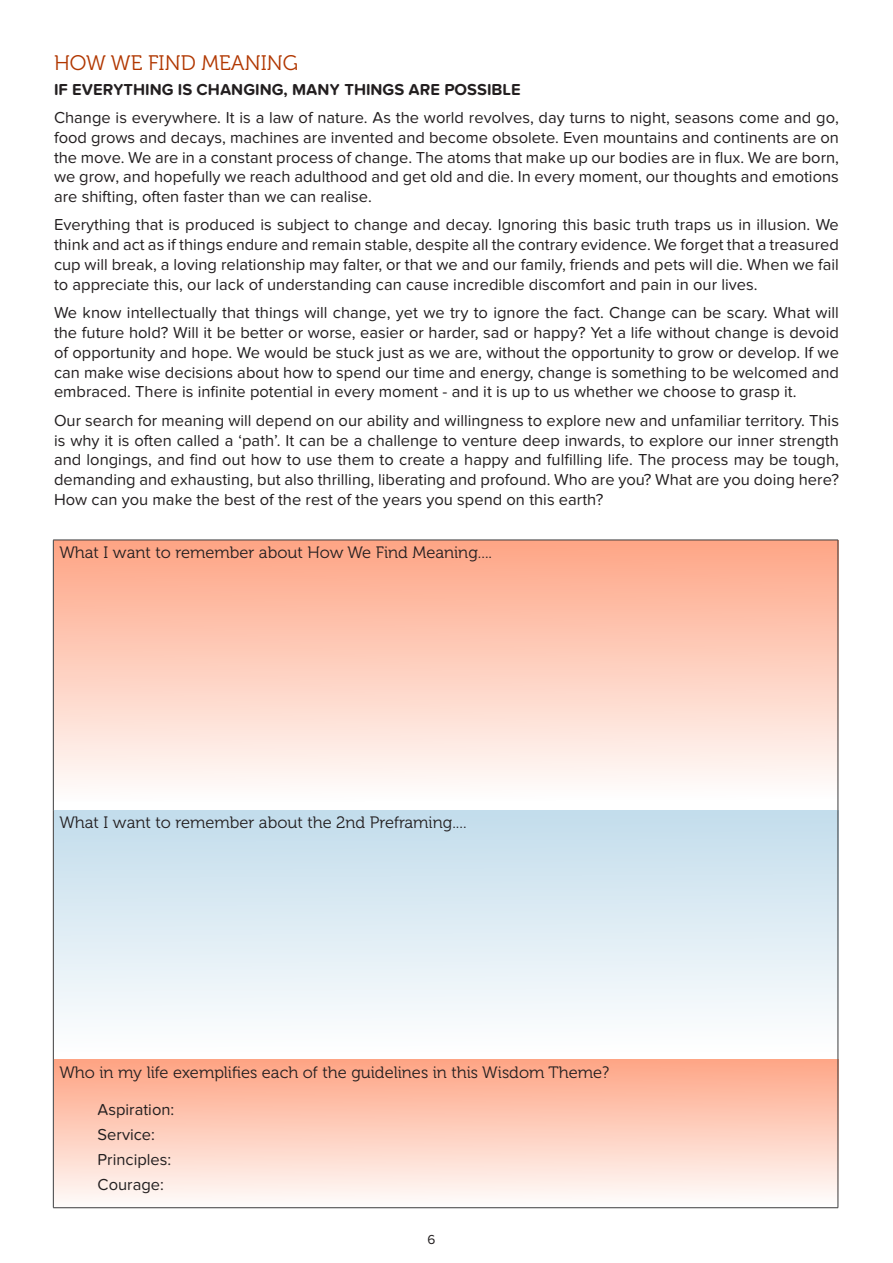
<style>
.page{position:relative;width:893px;height:1263px;background:#fff}
.page>*{position:absolute;margin:0;border:0;box-sizing:border-box;transform-origin:0 0}
.Heading_1{font:21px "Museo 300";color:#b13700}
.Body{font:16.5px/19.8px "Proxima Nova Soft";color:#231f20;text-align:justify}
.t1{font:16.5px "Museo 300";color:#231f20}
.Body-2{font:700 16.5px "Proxima Nova Soft";color:#231f20}
.t2{font:13.5px "Proxima Nova Soft";color:#231f20}
</style>
<div class="page">
<div style="left:54px;top:1060px;width:785px;height:149px;background:linear-gradient(to bottom,#fea585,#fefefe)"></div>
<div style="left:54px;top:810px;width:785px;height:241px;background:linear-gradient(to bottom,#c2dceb,#fefefe)"></div>
<div style="left:54px;top:540px;width:785px;height:261px;background:linear-gradient(to bottom,#fea585,#fefefe)"></div>
<hr style="left:53px;top:540px;width:785px;height:1px;background:#3c3c3d">
<hr style="left:53px;top:540px;width:1px;height:270px;background:#3c3c3d">
<hr style="left:838px;top:540px;width:1px;height:270px;background:#3c3c3d">
<hr style="left:53px;top:810px;width:1px;height:250px;background:#3c3c3d">
<hr style="left:838px;top:810px;width:1px;height:250px;background:#3c3c3d">
<hr style="left:53px;top:1060px;width:1px;height:147px;background:#3c3c3d">
<hr style="left:838px;top:1060px;width:1px;height:147px;background:#3c3c3d">
<hr style="left:53px;top:1207px;width:785px;height:1px;background:#3c3c3d">
<p class="Heading_1" style="left:54px;top:51px;width:246px">HOW WE FIND MEANING</p>
<p class="Body-2" style="left:54px;top:80px;width:468px">IF EVERYTHING IS CHANGING, MANY THINGS ARE POSSIBLE</p>
<p class="Body" style="left:54px;top:108px;width:786px">Change is everywhere. It is a law of nature. As the world revolves, day turns to night, seasons come and go, food grows and decays, machines are invented and become obsolete. Even mountains and continents are on the move. We are in a constant process of change. The atoms that make up our bodies are in flux. We are born, we grow, and hopefully we reach adulthood and get old and die. In every moment, our thoughts and emotions are shifting, often faster than we can realise.</p>
<p class="Body" style="left:54px;top:215px;width:786px">Everything that is produced is subject to change and decay. Ignoring this basic truth traps us in illusion. We think and act as if things endure and remain stable, despite all the contrary evidence. We forget that a treasured cup will break, a loving relationship may falter, or that we and our family, friends and pets will die. When we fail to appreciate this, our lack of understanding can cause incredible discomfort and pain in our lives.</p>
<p class="Body" style="left:54px;top:303px;width:787px">We know intellectually that things will change, yet we try to ignore the fact. Change can be scary. What will the future hold? Will it be better or worse, easier or harder, sad or happy? Yet a life without change is devoid of opportunity and hope. We would be stuck just as we are, without the opportunity to grow or develop. If we can make wise decisions about how to spend our time and energy, change is something to be welcomed and embraced. There is infinite potential in every moment - and it is up to us whether we choose to grasp it.</p>
<p class="Body" style="left:54px;top:410px;width:786px">Our search for meaning will depend on our ability and willingness to explore new and unfamiliar territory. This is why it is often called a ‘path’. It can be a challenge to venture deep inwards, to explore our inner strength and longings, and find out how to use them to create a happy and fulfilling life. The process may be tough, demanding and exhausting, but also thrilling, liberating and profound. Who are you? What are you doing here?<br>How can you make the best of the rest of the years you spend on this earth?</p>
<p class="t1" style="left:59px;top:544px;width:434px">What I want to remember about How We Find Meaning....</p>
<p class="t1" style="left:59px;top:814px;width:409px">What I want to remember about the 2nd Preframing....</p>
<p class="t1" style="left:59px;top:1064px;width:552px">Who in my life exemplifies each of the guidelines in this Wisdom Theme?</p>
<p class="Body" style="left:98px;top:1097px;width:78px;line-height:25px;text-align:left">Aspiration:<br>Service:<br>Principles:<br>Courage:</p>
<p class="t2" style="left:427px;top:1231px;width:9px">6</p>
</div>
